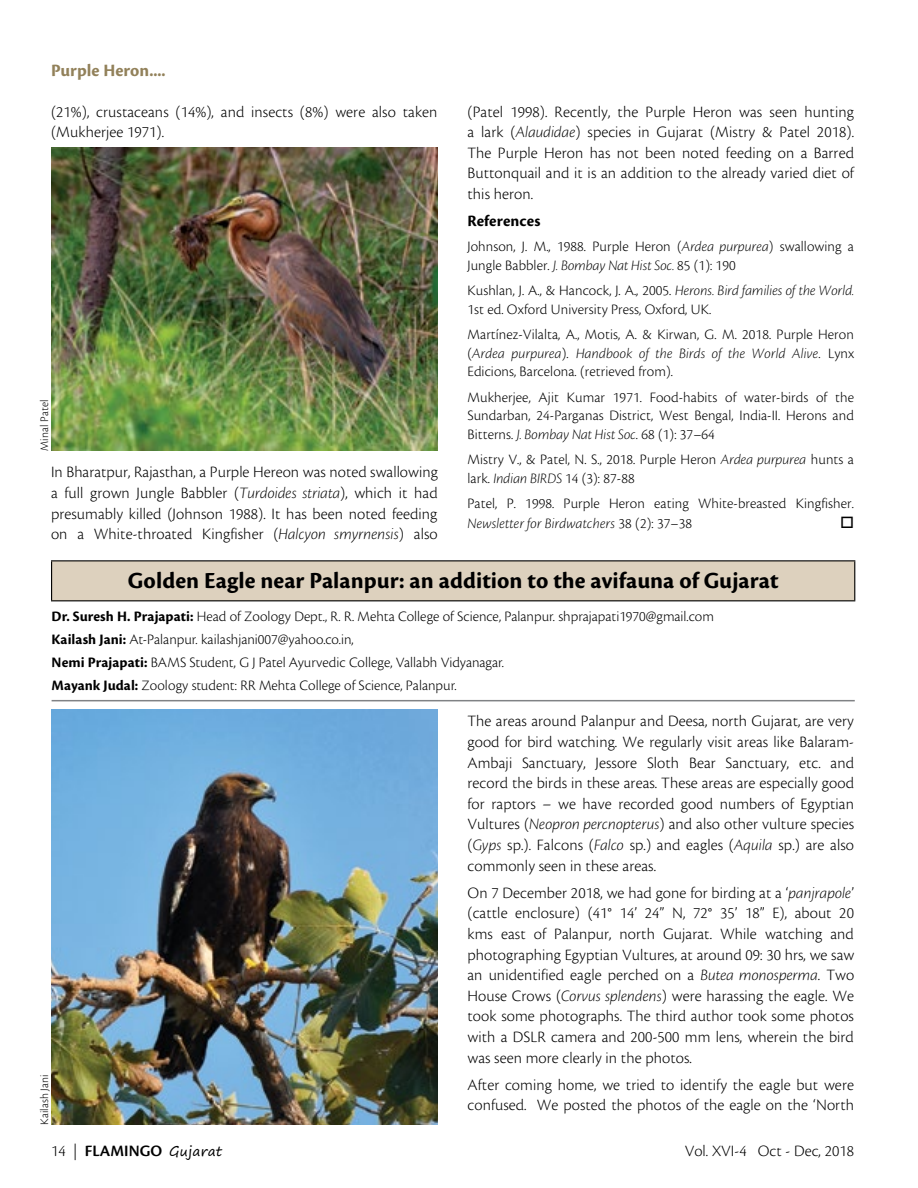
<style>
.page{position:relative;width:918px;height:1188px;background:#fff}
.page>*{position:absolute;margin:0;border:0;box-sizing:border-box;transform-origin:0 0}
.t1{font:700 24px "Cronos Pro";letter-spacing:.005em;color:#000}
.t2{font:700 18px "Cronos Pro";letter-spacing:.005em;color:#92815a}
.t3{font:300 16.5px/20.7px "Cronos Pro";letter-spacing:.005em;color:#000;text-align:justify}
.t4{font:600 16.5px "Cronos Pro";letter-spacing:.005em;color:#000}
.t5{font:700 16.5px "Cronos Pro";letter-spacing:.005em;color:#000}
.t6{font:300 15px/18.8px "Cronos Pro";letter-spacing:.005em;color:#000}
.t7{font:15px "Cronos Pro Lt Disp It";letter-spacing:.015em;color:#000}
.t8{font:300 12px "Cronos Pro";letter-spacing:.005em;color:#000}
.s1{font-family:"Cronos Pro Lt Disp It";font-weight:400}
.s2{font-family:"Cronos Pro";font-weight:300}
.s3{font-weight:700}
.s4{font-weight:300}
.s5{font-family:"Segoe Print";font-weight:400;font-size:13.5px}
</style>
<div class="page">
<img style="left:51px;top:148px;width:387px;height:302px">
<div style="left:52px;top:561px;width:803px;height:40px;background:#ddd1be"></div>
<hr style="left:52px;top:700px;width:803px;height:1px;background:#808285">
<hr style="left:51px;top:560px;width:804px;height:1px;background:#000">
<hr style="left:51px;top:561px;width:1px;height:39px;background:#000">
<hr style="left:854px;top:561px;width:1px;height:39px;background:#000">
<hr style="left:51px;top:600px;width:804px;height:1px;background:#000">
<img style="left:51px;top:710px;width:387px;height:414px">
<p class="t2" style="left:51px;top:60px;width:116px">Purple Heron....</p>
<p class="t3" style="left:51px;top:101px;width:388px">(21%), crustaceans (14%), and insects (8%) were also taken (Mukherjee 1971).</p>
<p class="t8" style="left:37px;top:451px;width:52px;rotate:-90deg">Minal Patel</p>
<p class="t3" style="left:51px;top:462px;width:388px">In Bharatpur, Rajasthan, a Purple Hereon was noted swallowing a full grown Jungle Babbler (<span class="s1">Turdoides striata</span>), which it had presumably killed (Johnson 1988). It has been noted feeding on a White-throated Kingfisher (<span class="s1">Halcyon smyrnensis</span>) also</p>
<p class="t3" style="left:468px;top:101px;width:388px">(Patel 1998). Recently, the Purple Heron was seen hunting a lark (<span class="s1">Alaudidae</span>) species in Gujarat (Mistry &amp; Patel 2018).<br>The Purple Heron has not been noted feeding on a Barred Buttonquail and it is an addition to the already varied diet of this heron.</p>
<p class="t5" style="left:468px;top:212px;width:74px">References</p>
<p class="t6" style="left:468px;top:237px;width:388px">Johnson, J. M., 1988. Purple Heron (<span class="s1">Ardea purpurea</span>) swallowing a<br>Jungle Babbler. <span class="s1">J. Bombay Nat Hist Soc.</span> 85 (1): 190</p>
<p class="t6" style="left:468px;top:281px;width:388px">Kushlan, J. A., &amp; Hancock, J. A., 2005. <span class="s1">Herons. Bird families of the World.<br></span>1st ed. Oxford University Press, Oxford, UK.</p>
<p class="t6" style="left:468px;top:325px;width:388px">Martínez-Vilalta, A., Motis, A. &amp; Kirwan, G. M. 2018. Purple Heron</p>
<p class="t7" style="left:468px;top:345px;width:388px"><span class="s2">(</span>Ardea purpurea<span class="s2">).</span> Handbook of the Birds of the World Alive<span class="s2">. Lynx</span></p>
<p class="t6" style="left:468px;top:359px;width:388px;line-height:25.2px">Edicions, Barcelona. (retrieved from).<br>Mukherjee, Ajit Kumar 1971. Food-habits of water-birds of the</p>
<p class="t6" style="left:468px;top:406px;width:388px">Sundarban, 24-Parganas District, West Bengal, India-II. Herons and<br>Bitterns. <span class="s1">J. Bombay Nat Hist Soc</span>. 68 (1): 37–64</p>
<p class="t6" style="left:468px;top:450px;width:388px">Mistry V., &amp; Patel, N. S., 2018. Purple Heron <span class="s1">Ardea purpurea</span> hunts a lark. <span class="s1">Indian BIRDS</span> 14 (3): 87-88</p>
<p class="t6" style="left:468px;top:494px;width:388px">Patel, P. 1998. Purple Heron eating White-breasted Kingfisher.</p>
<p class="t7" style="left:468px;top:515px;width:226px">Newsletter for Birdwatchers <span class="s2">38 (2): 37–38</span></p>
<h1 class="t1" style="left:128px;top:567px;width:652px">Golden Eagle near Palanpur: an addition to the avifauna of Gujarat</h1>
<p class="t6" style="left:52px;top:605px;width:664px;line-height:23px"><span class="s3">Dr. Suresh H. Prajapati:</span> Head of Zoology Dept., R. R. Mehta College of Science, Palanpur. shprajapati1970@gmail.com <span class="s3">Kailash Jani:</span> At-Palanpur. kailashjani007@yahoo.co.in,<br><span class="s3">Nemi Prajapati:</span> BAMS Student, G J Patel Ayurvedic College, Vallabh Vidyanagar.<br><span class="s3">Mayank Judal:</span> Zoology student: RR Mehta College of Science, Palanpur.</p>
<p class="t3" style="left:468px;top:711px;width:388px">The areas around Palanpur and Deesa, north Gujarat, are very good for bird watching. We regularly visit areas like Balaram-Ambaji Sanctuary, Jessore Sloth Bear Sanctuary, etc. and record the birds in these areas. These areas are especially good for raptors – we have recorded good numbers of Egyptian Vultures (<span class="s1">Neopron percnopterus</span>) and also other vulture species (<span class="s1">Gyps</span> sp.). Falcons (<span class="s1">Falco</span> sp.) and eagles (<span class="s1">Aquila</span> sp.) are also commonly seen in these areas.</p>
<p class="t3" style="left:468px;top:882px;width:388px">On 7 December 2018, we had gone for birding at a ‘<span class="s1">panjrapole</span>’ (cattle enclosure) (41° 14’ 24” N, 72° 35’ 18” E), about 20 kms east of Palanpur, north Gujarat. While watching and photographing Egyptian Vultures, at around 09: 30 hrs, we saw an unidentified eagle perched on a <span class="s1">Butea monosperma</span>. Two House Crows (<span class="s1">Corvus splendens</span>) were harassing the eagle. We took some photographs. The third author took some photos with a DSLR camera and 200-500 mm lens, wherein the bird was seen more clearly in the photos.</p>
<p class="t3" style="left:468px;top:1074px;width:388px">After coming home, we tried to identify the eagle but were confused. We posted the photos of the eagle on the ‘North</p>
<p class="t8" style="left:37px;top:1125px;width:52px;rotate:-90deg">Kailash Jani</p>
<p class="t4" style="left:51px;top:1141px;width:173px"><span class="s4">14 |</span> FLAMINGO <span class="s5">Gujarat</span></p>
<p class="t3" style="left:685px;top:1140px;width:171px">Vol. XVI-4 Oct - Dec, 2018</p>
</div>
